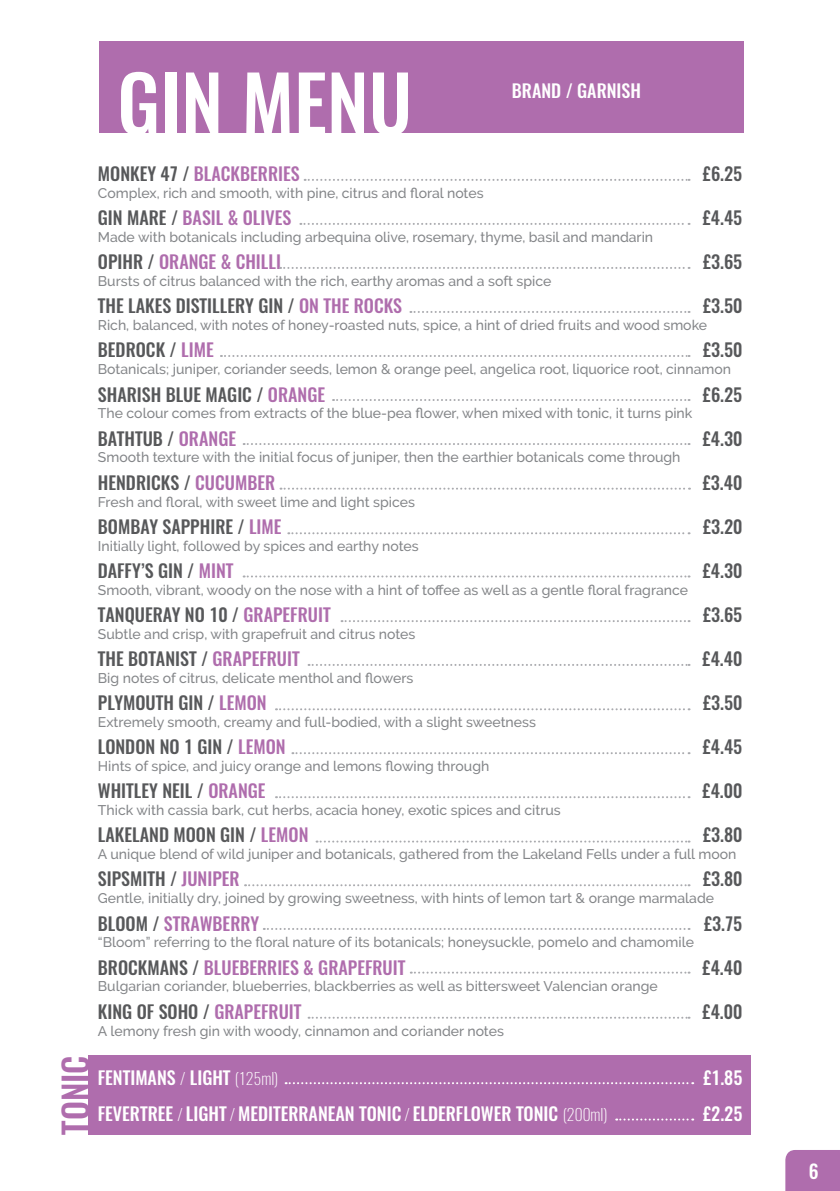
<style>
.page{position:relative;width:840px;height:1191px;background:#fff}
.page>*{position:absolute;margin:0;border:0;box-sizing:border-box;transform-origin:0 0}
.t1{font:500 76.6px "Oswald";color:#fff}
.t2{font:500 33.6px "Oswald";color:#af6dad}
.t3{font:500 19px "Oswald";color:#fff}
.t4{font:500 18px "Oswald";color:#57585a}
.t5{font:500 18px "Oswald";color:#af6dad}
.t6{font:500 18px "Oswald";color:#fff}
.t7{font:500 14px "Raleway";color:#848689}
.s1{color:#57585a}
.s2{color:#af6dad}
.s3{font-weight:200;font-size:16px}
</style>
<div class="page">
<div style="left:88px;top:1055px;width:663px;height:79px;background:#af6dad"></div>
<div style="left:785px;top:1150px;width:54px;height:41px;background:#af6dad"></div>
<div style="left:99px;top:42px;width:644px;height:91px;background:#af6dad"></div>
<svg style="left:304px;top:179px;width:385px;height:2px"></svg>
<svg style="left:300px;top:223px;width:389px;height:2px"></svg>
<svg style="left:280px;top:267px;width:409px;height:2px"></svg>
<svg style="left:410px;top:311px;width:279px;height:2px"></svg>
<svg style="left:221px;top:355px;width:468px;height:2px"></svg>
<svg style="left:333px;top:399px;width:356px;height:2px"></svg>
<svg style="left:243px;top:443px;width:446px;height:2px"></svg>
<svg style="left:280px;top:487px;width:409px;height:2px"></svg>
<svg style="left:288px;top:532px;width:401px;height:2px"></svg>
<svg style="left:243px;top:575px;width:446px;height:2px"></svg>
<svg style="left:341px;top:620px;width:348px;height:2px"></svg>
<svg style="left:308px;top:664px;width:381px;height:2px"></svg>
<svg style="left:276px;top:708px;width:413px;height:2px"></svg>
<svg style="left:292px;top:752px;width:397px;height:2px"></svg>
<svg style="left:276px;top:796px;width:413px;height:2px"></svg>
<svg style="left:316px;top:840px;width:373px;height:2px"></svg>
<svg style="left:245px;top:884px;width:444px;height:2px"></svg>
<svg style="left:263px;top:928px;width:426px;height:2px"></svg>
<svg style="left:410px;top:971px;width:279px;height:2px"></svg>
<svg style="left:308px;top:1016px;width:381px;height:2px"></svg>
<svg style="left:285px;top:1082px;width:407px;height:2px"></svg>
<svg style="left:616px;top:1118px;width:76px;height:2px"></svg>
<h2 class="t2" style="left:58px;top:1134px;width:81px;rotate:-90deg">TONIC</h2>
<h1 class="t1" style="left:117px;top:63px;width:296px">GIN MENU</h1>
<p class="t5" style="left:98px;top:164px;width:203px"><span class="s1">MONKEY 47 /</span> BLACKBERRIES</p>
<p class="t4" style="left:702px;top:164px;width:41px">£6.25</p>
<p class="t7" style="left:98px;top:185px;width:387px">Complex, rich and smooth, with pine, citrus and floral notes</p>
<p class="t5" style="left:98px;top:208px;width:195px"><span class="s1">GIN MARE /</span> BASIL &amp; OLIVES</p>
<p class="t4" style="left:702px;top:208px;width:41px">£4.45</p>
<p class="t7" style="left:98px;top:229px;width:556px">Made with botanicals including arbequina olive, rosemary, thyme, basil and mandarin</p>
<p class="t5" style="left:98px;top:252px;width:184px"><span class="s1">OPIHR /</span> ORANGE &amp; CHILLI</p>
<p class="t4" style="left:702px;top:252px;width:41px">£3.65</p>
<p class="t7" style="left:98px;top:273px;width:455px">Bursts of citrus balanced with the rich, earthy aromas and a soft spice</p>
<p class="t4" style="left:98px;top:297px;width:305px">THE LAKES DISTILLERY GIN / <span class="s2">ON THE ROCKS</span></p>
<p class="t4" style="left:702px;top:297px;width:41px">£3.50</p>
<p class="t7" style="left:98px;top:317px;width:610px">Rich, balanced, with notes of honey-roasted nuts, spice, a hint of dried fruits and wood smoke</p>
<p class="t4" style="left:98px;top:341px;width:117px">BEDROCK / <span class="s2">LIME</span></p>
<p class="t4" style="left:702px;top:341px;width:41px">£3.50</p>
<p class="t7" style="left:98px;top:361px;width:634px">Botanicals; juniper, coriander seeds, lemon &amp; orange peel, angelica root, liquorice root, cinnamon</p>
<p class="t4" style="left:98px;top:385px;width:229px">SHARISH BLUE MAGIC / <span class="s2">ORANGE</span></p>
<p class="t4" style="left:702px;top:385px;width:41px">£6.25</p>
<p class="t7" style="left:98px;top:405px;width:595px">The colour comes from extracts of the blue-pea flower, when mixed with tonic, it turns pink</p>
<p class="t4" style="left:98px;top:429px;width:140px">BATHTUB / <span class="s2">ORANGE</span></p>
<p class="t4" style="left:702px;top:429px;width:41px">£4.30</p>
<p class="t7" style="left:98px;top:449px;width:584px">Smooth texture with the initial focus of juniper, then the earthier botanicals come through</p>
<p class="t4" style="left:98px;top:473px;width:179px">HENDRICKS / <span class="s2">CUCUMBER</span></p>
<p class="t4" style="left:702px;top:473px;width:41px">£3.40</p>
<p class="t7" style="left:98px;top:493px;width:318px">Fresh and floral, with sweet lime and light spices</p>
<p class="t4" style="left:98px;top:517px;width:185px">BOMBAY SAPPHIRE / <span class="s2">LIME</span></p>
<p class="t4" style="left:702px;top:517px;width:41px">£3.20</p>
<p class="t7" style="left:98px;top:537px;width:322px">Initially light, followed by spices and earthy notes</p>
<p class="t4" style="left:98px;top:561px;width:137px">DAFFY’S GIN / <span class="s2">MINT</span></p>
<p class="t4" style="left:702px;top:561px;width:41px">£4.30</p>
<p class="t7" style="left:98px;top:581px;width:591px">Smooth, vibrant, woody on the nose with a hint of toffee as well as a gentle floral fragrance</p>
<p class="t4" style="left:98px;top:605px;width:234px">TANQUERAY NO 10 / <span class="s2">GRAPEFRUIT</span></p>
<p class="t4" style="left:702px;top:605px;width:41px">£3.65</p>
<p class="t7" style="left:98px;top:626px;width:319px">Subtle and crisp, with grapefruit and citrus notes</p>
<p class="t4" style="left:98px;top:649px;width:203px">THE BOTANIST / <span class="s2">GRAPEFRUIT</span></p>
<p class="t4" style="left:702px;top:649px;width:41px">£4.40</p>
<p class="t7" style="left:98px;top:670px;width:317px">Big notes of citrus, delicate menthol and flowers</p>
<p class="t4" style="left:98px;top:693px;width:170px">PLYMOUTH GIN / <span class="s2">LEMON</span></p>
<p class="t4" style="left:702px;top:693px;width:41px">£3.50</p>
<p class="t7" style="left:98px;top:714px;width:439px">Extremely smooth, creamy and full-bodied, with a slight sweetness</p>
<p class="t4" style="left:98px;top:737px;width:189px">LONDON NO 1 GIN / <span class="s2">LEMON</span></p>
<p class="t4" style="left:702px;top:737px;width:41px">£4.45</p>
<p class="t7" style="left:98px;top:758px;width:393px">Hints of spice, and juicy orange and lemons flowing through</p>
<p class="t4" style="left:98px;top:781px;width:169px">WHITLEY NEIL / <span class="s2">ORANGE</span></p>
<p class="t4" style="left:702px;top:781px;width:41px">£4.00</p>
<p class="t7" style="left:98px;top:802px;width:464px">Thick with cassia bark, cut herbs, acacia honey, exotic spices and citrus</p>
<p class="t4" style="left:98px;top:825px;width:212px">LAKELAND MOON GIN / <span class="s2">LEMON</span></p>
<p class="t4" style="left:702px;top:825px;width:41px">£3.80</p>
<p class="t7" style="left:98px;top:846px;width:639px">A unique blend of wild juniper and botanicals, gathered from the Lakeland Fells under a full moon</p>
<p class="t4" style="left:98px;top:869px;width:143px">SIPSMITH / <span class="s2">JUNIPER</span></p>
<p class="t4" style="left:702px;top:869px;width:41px">£3.80</p>
<p class="t7" style="left:98px;top:890px;width:617px">Gentle, initially dry, joined by growing sweetness, with hints of lemon tart &amp; orange marmalade</p>
<p class="t5" style="left:98px;top:913px;width:163px"><span class="s1">BLOOM /</span> STRAWBERRY</p>
<p class="t4" style="left:703px;top:913px;width:40px">£3.75</p>
<p class="t7" style="left:98px;top:934px;width:597px">“Bloom” referring to the floral nature of its botanicals; honeysuckle, pomelo and chamomile</p>
<p class="t5" style="left:98px;top:958px;width:309px"><span class="s1">BROCKMANS /</span> BLUEBERRIES &amp; GRAPEFRUIT</p>
<p class="t4" style="left:702px;top:958px;width:41px">£4.40</p>
<p class="t7" style="left:98px;top:978px;width:561px">Bulgarian coriander, blueberries, blackberries as well as bittersweet Valencian orange</p>
<p class="t4" style="left:98px;top:1002px;width:205px">KING OF SOHO / <span class="s2">GRAPEFRUIT</span></p>
<p class="t4" style="left:702px;top:1002px;width:41px">£4.00</p>
<p class="t7" style="left:98px;top:1022px;width:407px">A lemony fresh gin with woody, cinnamon and coriander notes</p>
<p class="t6" style="left:98px;top:1068px;width:182px">FENTIMANS <span class="s3">/</span> LIGHT <span class="s3">(125ml)</span></p>
<p class="t6" style="left:703px;top:1068px;width:41px">£1.85</p>
<p class="t6" style="left:98px;top:1104px;width:511px">FEVERTREE <span class="s3">/</span> LIGHT <span class="s3">/</span> MEDITERRANEAN TONIC <span class="s3">/</span> ELDERFLOWER TONIC <span class="s3">(200ml)</span></p>
<p class="t6" style="left:702px;top:1104px;width:41px">£2.25</p>
<p class="t6" style="left:511px;top:81px;width:131px">BRAND / GARNISH</p>
<h3 class="t3" style="left:808px;top:1161px;width:11px">6</h3>
</div>
